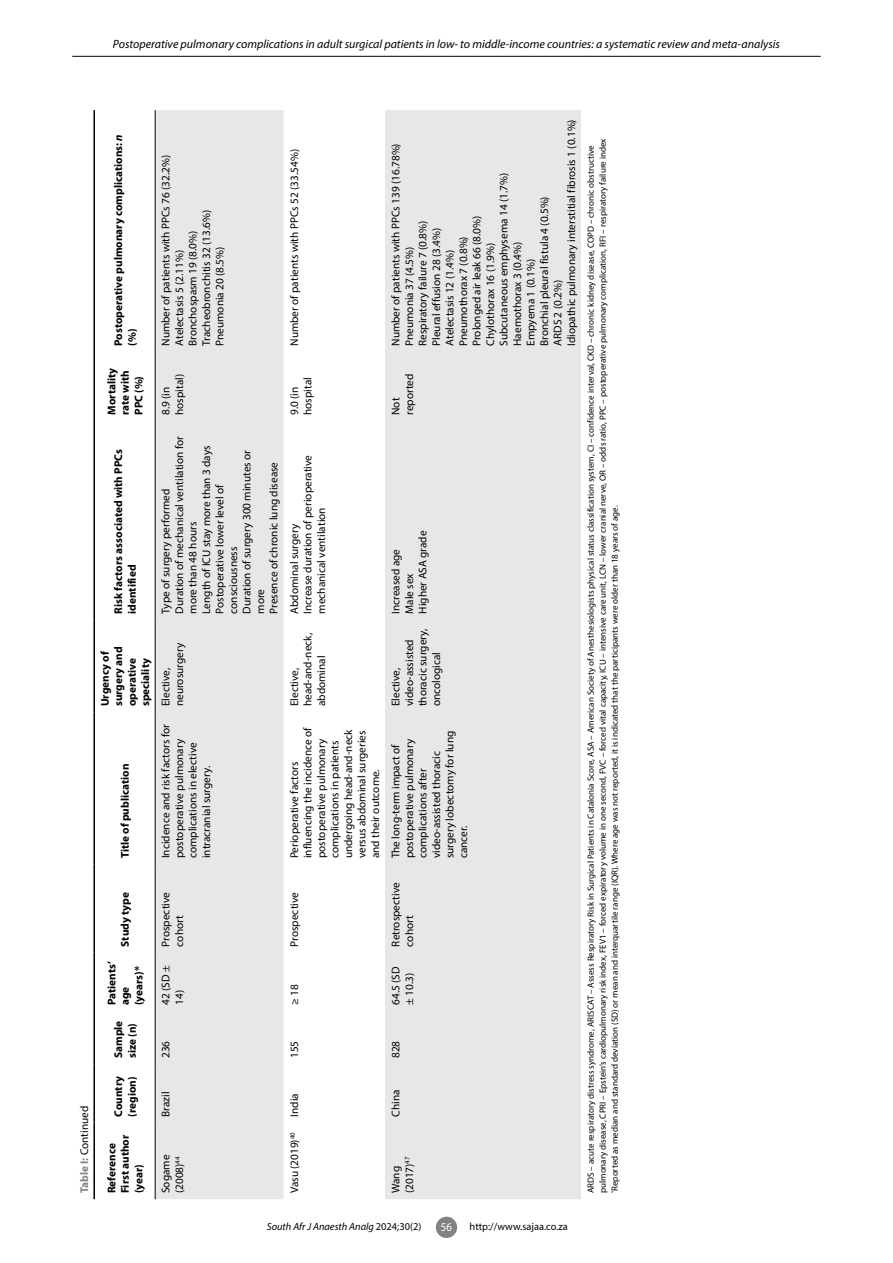
<style>
.page{position:relative;width:893px;height:1263px;background:#fff}
.page>*{position:absolute;margin:0;border:0;box-sizing:border-box;transform-origin:0 0}
.t1{font:italic 12px "Myriad Pro";color:#000}
.t2{font:12px "Myriad Pro";color:#fff;scale:.9 1}
.t3{font:11.25px/13.5px "Myriad Pro";color:#000}
.t4{font:700 11.25px/13.5px "Myriad Pro";color:#000}
.t5{font:italic 10.5px "Myriad Pro";color:#000}
.t6{font:10.5px "Myriad Pro";color:#000}
.t7{font:9px/12px "Myriad Pro";color:#000}
.s1{font-weight:700;color:#808285}
.s2{font-style:italic}
.s3{font-style:normal}
</style>
<div class="page">
<div style="left:436px;top:1217px;width:21px;height:21px;background:#808285;border-radius:50%"></div>
<hr style="left:72px;top:56px;width:749px;height:1px;background:#000">
<svg style="left:156px;top:110px;width:425px;height:1089px;fill:#e6e7e8"></svg>
<hr style="left:93px;top:1123px;width:2px;height:76px;background:#000">
<hr style="left:93px;top:1064px;width:2px;height:59px;background:#000">
<hr style="left:93px;top:1011px;width:2px;height:53px;background:#000">
<hr style="left:93px;top:952px;width:2px;height:59px;background:#000">
<hr style="left:93px;top:864px;width:2px;height:88px;background:#000">
<hr style="left:93px;top:712px;width:2px;height:152px;background:#000">
<hr style="left:93px;top:620px;width:2px;height:92px;background:#000">
<hr style="left:93px;top:421px;width:2px;height:199px;background:#000">
<hr style="left:93px;top:352px;width:2px;height:69px;background:#000">
<hr style="left:93px;top:110px;width:2px;height:242px;background:#000">
<hr style="left:155px;top:1123px;width:1px;height:76px;background:#000">
<hr style="left:155px;top:1064px;width:1px;height:59px;background:#000">
<hr style="left:155px;top:1011px;width:1px;height:53px;background:#000">
<hr style="left:155px;top:952px;width:1px;height:59px;background:#000">
<hr style="left:155px;top:864px;width:1px;height:88px;background:#000">
<hr style="left:155px;top:712px;width:1px;height:152px;background:#000">
<hr style="left:155px;top:620px;width:1px;height:92px;background:#000">
<hr style="left:155px;top:421px;width:1px;height:199px;background:#000">
<hr style="left:155px;top:352px;width:1px;height:69px;background:#000">
<hr style="left:155px;top:110px;width:1px;height:242px;background:#000">
<p class="t1" style="left:113px;top:37px;width:669px">Postoperative pulmonary complications in adult surgical patients in low- to middle-income countries: a systematic review and meta-analysis</p>
<p class="t3" style="left:78px;top:1193px;width:89px;rotate:-90deg"><span class="s1">Table I:</span> Continued</p>
<p class="t4" style="left:111px;top:346px;width:213px;rotate:-90deg">Postoperative pulmonary complications: <span class="s2">n </span>(%)</p>
<p class="t4" style="left:105px;top:415px;width:48px;rotate:-90deg">Mortality rate with<br>PPC (%)</p>
<p class="t4" style="left:111px;top:614px;width:166px;rotate:-90deg">Risk factors associated with PPCs identified</p>
<p class="t3" style="left:159px;top:346px;width:192px;rotate:-90deg">Number of patients with PPCs 76 (32.2%)<br>Atelectasis 5 (2.11%)<br>Bronchospasm 19 (8.0%)<br>Tracheobronchitis 32 (13.6%)<br>Pneumonia 20 (8.5%)</p>
<p class="t3" style="left:159px;top:415px;width:42px;rotate:-90deg">8.9 (in hospital)</p>
<p class="t3" style="left:159px;top:614px;width:179px;rotate:-90deg">Type of surgery performed<br>Duration of mechanical ventilation for more than 48 hours<br>Length of ICU stay more than 3 days<br>Postoperative lower level of consciousness<br>Duration of surgery 300 minutes or more<br>Presence of chronic lung disease</p>
<p class="t4" style="left:98px;top:706px;width:62px;rotate:-90deg">Urgency of surgery and operative speciality</p>
<p class="t4" style="left:118px;top:858px;width:96px;rotate:-90deg">Title of publication</p>
<p class="t3" style="left:159px;top:706px;width:65px;rotate:-90deg">Elective, neurosurgery</p>
<p class="t3" style="left:159px;top:858px;width:136px;rotate:-90deg">Incidence and risk factors for postoperative pulmonary complications in elective intracranial surgery.</p>
<p class="t3" style="left:287px;top:346px;width:198px;rotate:-90deg">Number of patients with PPCs 52 (33.54%)</p>
<p class="t3" style="left:287px;top:415px;width:39px;rotate:-90deg">9.0 (in hospital</p>
<p class="t3" style="left:287px;top:614px;width:160px;rotate:-90deg">Abdominal surgery<br>Increase duration of perioperative mechanical ventilation</p>
<p class="t3" style="left:287px;top:706px;width:75px;rotate:-90deg">Elective, head-and-neck, abdominal</p>
<p class="t3" style="left:287px;top:858px;width:133px;rotate:-90deg">Perioperative factors influencing the incidence of postoperative pulmonary complications in patients undergoing head-and-neck versus abdominal surgeries and their outcome.</p>
<p class="t4" style="left:118px;top:946px;width:56px;rotate:-90deg">Study type</p>
<p class="t4" style="left:105px;top:1005px;width:45px;rotate:-90deg">Patients’ age (years)*</p>
<p class="t4" style="left:111px;top:1058px;width:39px;rotate:-90deg">Sample size (n)</p>
<p class="t4" style="left:111px;top:1117px;width:42px;rotate:-90deg">Country (region)</p>
<p class="t4" style="left:105px;top:1193px;width:60px;rotate:-90deg">Reference<br>First author (year)</p>
<p class="t3" style="left:159px;top:946px;width:56px;rotate:-90deg">Prospective cohort</p>
<p class="t3" style="left:159px;top:1005px;width:41px;rotate:-90deg">42 (SD ±<br>14)</p>
<p class="t3" style="left:159px;top:1058px;width:19px;rotate:-90deg">236</p>
<p class="t3" style="left:159px;top:1117px;width:27px;rotate:-90deg">Brazil</p>
<p class="t3" style="left:159px;top:1193px;width:40px;rotate:-90deg">Sogame (2008)<sup>44</sup></p>
<p class="t3" style="left:287px;top:946px;width:56px;rotate:-90deg">Prospective</p>
<p class="t3" style="left:287px;top:1005px;width:22px;rotate:-90deg">≥ 18</p>
<p class="t3" style="left:287px;top:1058px;width:19px;rotate:-90deg">155</p>
<p class="t3" style="left:287px;top:1117px;width:25px;rotate:-90deg">India</p>
<p class="t3" style="left:287px;top:1193px;width:62px;rotate:-90deg">Vasu (2019)<sup>40</sup></p>
<p class="t3" style="left:389px;top:346px;width:228px;rotate:-90deg">Number of patients with PPCs 139 (16.78%)<br>Pneumonia 37 (4.5%)<br>Respiratory failure 7 (0.8%)<br>Pleural effusion 28 (3.4%)<br>Atelectasis 12 (1.4%)<br>Pneumothorax 7 (0.8%)<br>Prolonged air leak 66 (8.0%)<br>Chylothorax 16 (1.9%)<br>Subcutaneous emphysema 14 (1.7%)<br>Haemothorax 3 (0.4%)<br>Empyema 1 (0.1%)<br>Bronchial pleural fistula 4 (0.5%)<br>ARDS 2 (0.2%)<br>Idiopathic pulmonary interstitial fibrosis 1 (0.1%)</p>
<p class="t3" style="left:389px;top:415px;width:43px;rotate:-90deg">Not reported</p>
<p class="t3" style="left:389px;top:614px;width:85px;rotate:-90deg">Increased age<br>Male sex<br>Higher ASA grade</p>
<p class="t3" style="left:389px;top:706px;width:79px;rotate:-90deg">Elective, video-assisted thoracic surgery, oncological</p>
<p class="t3" style="left:389px;top:858px;width:129px;rotate:-90deg">The long-term impact of postoperative pulmonary complications after video-assisted thoracic surgery lobectomy for lung cancer.</p>
<p class="t3" style="left:389px;top:946px;width:66px;rotate:-90deg">Retrospective cohort</p>
<p class="t3" style="left:389px;top:1005px;width:40px;rotate:-90deg">64.5 (SD ± 10.3)</p>
<p class="t3" style="left:389px;top:1058px;width:19px;rotate:-90deg">828</p>
<p class="t3" style="left:389px;top:1117px;width:29px;rotate:-90deg">China</p>
<p class="t3" style="left:389px;top:1193px;width:38px;rotate:-90deg">Wang (2017)<sup>47</sup></p>
<p class="t7" style="left:585px;top:1193px;width:1056px;rotate:-90deg">ARDS – acute respiratory distress syndrome, ARISCAT – Assess Respiratory Risk in Surgical Patients in Catalonia Score, ASA – American Society of Anesthesiologists physical status classification system, CI – confidence interval, CKD – chronic kidney disease, COPD – chronic obstructive pulmonary disease, CPRI – Epstein’s cardiopulmonary risk index, FEV1 – forced expiratory volume in one second, FVC – forced vital capacity, ICU – intensive care unit, LCN – lower cranial nerve, OR – odds ratio, PPC – postoperative pulmonary complication, RFI – respiratory failure index <sup>*</sup>Reported as median and standard deviation (SD) or mean and interquartile range (IQR). Where age was not reported, it is indicated that the participants were older than 18 years of age.</p>
<p class="t5" style="left:267px;top:1220px;width:156px">South Afr J Anaesth Analg <span class="s3">2024;30(2)</span></p>
<p class="t2" style="left:441px;top:1220px;width:14px">56</p>
<p class="t6" style="left:470px;top:1220px;width:100px">http://www.sajaa.co.za</p>
</div>
